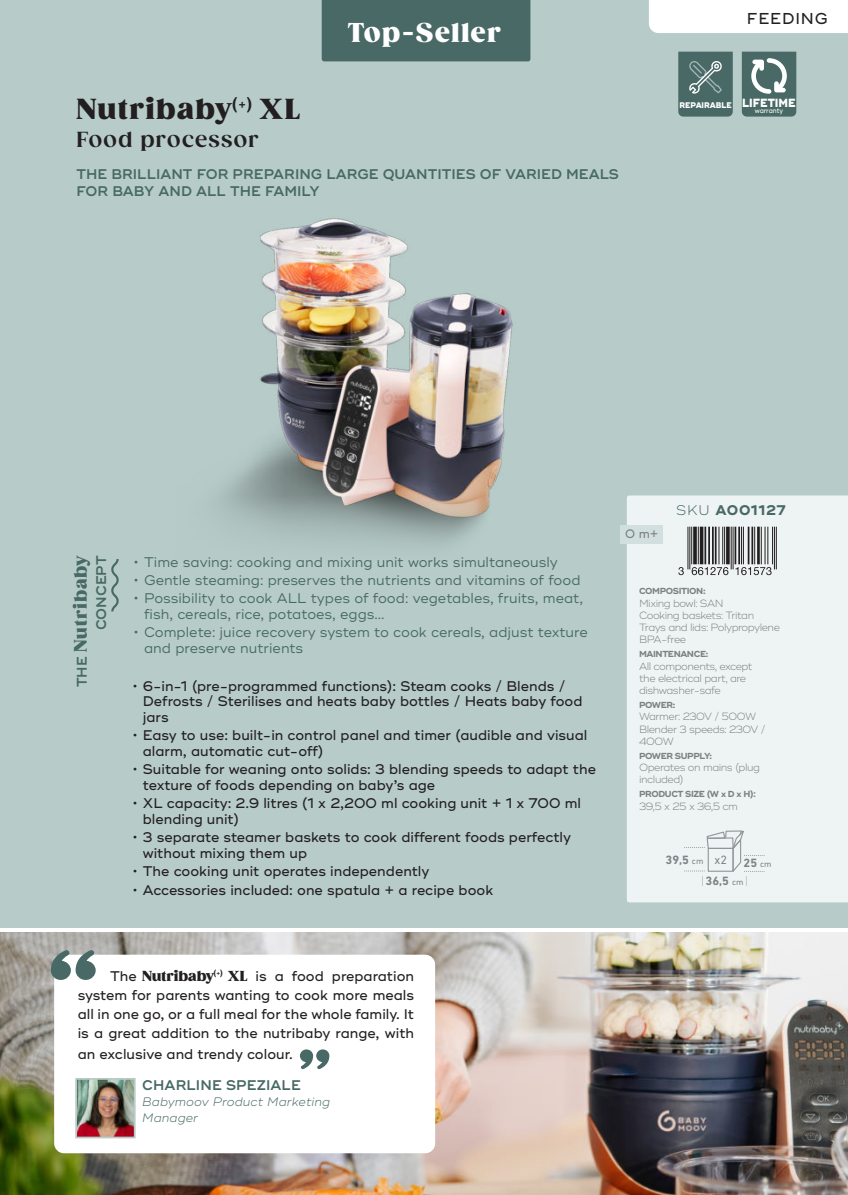
<style>
.page{position:relative;width:848px;height:1195px;background:#fff}
.page>*{position:absolute;margin:0;border:0;box-sizing:border-box;transform-origin:0 0}
.t1{font:800 28px "Gazpacho";letter-spacing:.05em;color:#231f20}
.t2{font:800 26.25px "Gazpacho";letter-spacing:.045em;color:#fff}
.t3{font:700 21px "Gazpacho";letter-spacing:.05em;color:#231f20}
.t4{font:800 17.5px "Gazpacho";letter-spacing:.05em;color:#486965}
.t5{font:500 15.75px "Ridley Grotesk";letter-spacing:.05em;color:#231f20}
.t6{font:500 14px/15.8px "Ridley Grotesk";color:#231f20}
.t7{font:14px/15.8px "Ridley Grotesk";color:#486965}
.t8{font:600 14px/16.8px "Ridley Grotesk";color:#486965}
.t9{font:700 14px "Ridley Grotesk";letter-spacing:.04em;color:#486965}
.t10{font:italic 300 12.25px/15.8px "Ridley Grotesk";letter-spacing:.005em;color:#486965}
.t11{font:700 12.25px/18.7px "DIN Next LT Pro";color:#808285}
.t12{font:500 12.25px "Ridley Grotesk";color:#7d8081}
.t13{font:800 11.9px "Ridley Grotesk";color:#fff;scale:.91 1}
.t14{font:300 10.5px/12.2px "Ridley Grotesk";letter-spacing:-.045em;color:#7d8081}
.t15{font:700 8.75px "Ridley Grotesk";letter-spacing:-.045em;color:#7d8081}
.t16{font:800 8.22px "Ridley Grotesk";color:#fff;scale:.92 1}
.t17{font:500 7px "Ridley Grotesk";color:#fff;scale:.91 1}
.s1{font-weight:300}
.s2{font-family:"Ridley Grotesk";font-weight:600;font-size:14px}
.s3{font-weight:400}
.s4{font-family:"Gazpacho";font-weight:800}
.s5{font-family:"Gazpacho";font-weight:500;font-size:10.5px}
.s6{font-weight:400;font-size:8.75px}
</style>
<div class="page">
<div style="left:0;top:0;width:847px;height:1195px;background:#b7ccc9"></div>
<div style="left:321px;top:0;width:209px;height:61px;background:#486965"></div>
<img style="left:260px;top:218px;width:253px;height:253px">
<svg style="left:243px;top:440px;width:51px;height:31px"></svg>
<svg style="left:218px;top:471px;width:282px;height:75px"></svg>
<img style="left:0;top:932px;width:847px;height:263px">
<div style="left:627px;top:495px;width:220px;height:407px;background:#eef4f3"></div>
<div style="left:620px;top:525px;width:42px;height:19px;background:#d1e0de"></div>
<hr style="left:691px;top:526px;width:1px;height:38px;background:#231f20">
<hr style="left:689px;top:526px;width:1px;height:43px;background:#231f20">
<hr style="left:687px;top:526px;width:1px;height:43px;background:#231f20">
<hr style="left:693px;top:526px;width:3px;height:38px;background:#231f20">
<hr style="left:697px;top:526px;width:1px;height:38px;background:#231f20">
<svg style="left:699px;top:526px;width:4px;height:38px"></svg>
<hr style="left:714px;top:526px;width:2px;height:38px;background:#231f20">
<hr style="left:711px;top:526px;width:2px;height:38px;background:#231f20">
<hr style="left:708px;top:526px;width:1px;height:38px;background:#231f20">
<hr style="left:704px;top:526px;width:2px;height:38px;background:#231f20">
<hr style="left:724px;top:526px;width:1px;height:38px;background:#231f20">
<hr style="left:722px;top:526px;width:1px;height:38px;background:#231f20">
<hr style="left:718px;top:526px;width:1px;height:38px;background:#231f20">
<hr style="left:726px;top:526px;width:3px;height:38px;background:#231f20">
<hr style="left:732px;top:526px;width:1px;height:43px;background:#231f20">
<hr style="left:730px;top:526px;width:1px;height:43px;background:#231f20">
<hr style="left:738px;top:526px;width:2px;height:38px;background:#231f20">
<hr style="left:734px;top:526px;width:2px;height:38px;background:#231f20">
<hr style="left:742px;top:526px;width:1px;height:38px;background:#231f20">
<hr style="left:741px;top:526px;width:1px;height:38px;background:#231f20">
<hr style="left:751px;top:526px;width:2px;height:38px;background:#231f20">
<hr style="left:747px;top:526px;width:2px;height:38px;background:#231f20">
<hr style="left:754px;top:526px;width:1px;height:38px;background:#231f20">
<hr style="left:757px;top:526px;width:2px;height:38px;background:#231f20">
<hr style="left:775px;top:526px;width:1px;height:43px;background:#231f20">
<hr style="left:773px;top:526px;width:1px;height:43px;background:#231f20">
<hr style="left:772px;top:526px;width:1px;height:38px;background:#231f20">
<hr style="left:767px;top:526px;width:1px;height:38px;background:#231f20">
<hr style="left:764px;top:526px;width:1px;height:38px;background:#231f20">
<hr style="left:760px;top:526px;width:1px;height:38px;background:#231f20">
<svg style="left:678px;top:567px;width:5px;height:8px"></svg>
<svg style="left:691px;top:567px;width:37px;height:8px"></svg>
<svg style="left:735px;top:567px;width:36px;height:8px"></svg>
<svg style="left:684px;top:827px;width:80px;height:59px;background:#e7ecec"></svg>
<hr style="left:0;top:928px;width:847px;height:4px;background:#fff">
<div style="left:54px;top:954px;width:381px;height:199px;background:#fff;border-radius:10px"></div>
<svg style="left:300px;top:1049px;width:29px;height:20px"></svg>
<img style="left:78px;top:1081px;width:55px;height:54px">
<div style="left:75px;top:1078px;width:61px;height:60px;border:2px solid #b7ccc9"></div>
<svg style="left:51px;top:949px;width:45px;height:31px"></svg>
<svg style="left:741px;top:52px;width:55px;height:65px;background:#64807d"></svg>
<svg style="left:678px;top:52px;width:54px;height:65px;background:#557370"></svg>
<svg style="left:111px;top:559px;width:8px;height:52px"></svg>
<svg style="left:0;top:1191px;width:3px;height:4px"></svg>
<div style="left:649px;top:0;width:198px;height:33px;background:#fff"></div>
<svg style="left:844px;top:1191px;width:4px;height:4px"></svg>
<h2 class="t2" style="left:347px;top:22px;width:154px">Top-Seller</h2>
<h1 class="t1" style="left:76px;top:91px;width:225px">Nutribaby<sup>(+)</sup> XL</h1>
<h3 class="t3" style="left:76px;top:131px;width:184px">Food processor</h3>
<p class="t8" style="left:76px;top:166px;width:544px">THE BRILLIANT FOR PREPARING LARGE QUANTITIES OF VARIED MEALS<br>FOR BABY AND ALL THE FAMILY</p>
<p class="t5" style="left:746px;top:10px;width:82px">FEEDING</p>
<p class="t16" style="left:679px;top:102px;width:59px">REPAIRABLE</p>
<p class="t13" style="left:741px;top:98px;width:61px">LIFETIME</p>
<p class="t17" style="left:754px;top:106px;width:33px">warranty</p>
<p class="t12" style="left:625px;top:527px;width:35px">0 m+</p>
<p class="t9" style="left:676px;top:503px;width:111px"><span class="s1">SKU</span> A001127</p>
<p class="t4" style="left:69px;top:687px;width:133px;rotate:-90deg"><span class="s2">THE</span> Nutribaby</p>
<p class="t8" style="left:93px;top:630px;width:76px;rotate:-90deg">CONCEPT</p>
<p class="t7" style="left:133px;top:555px;width:425px">• Time saving: cooking and mixing unit works simultaneously</p>
<p class="t7" style="left:133px;top:573px;width:448px">• Gentle steaming: preserves the nutrients and vitamins of food</p>
<p class="t7" style="left:144px;top:591px;width:440px;text-indent:-10px">• Possibility to cook ALL types of food: vegetables, fruits, meat, fish, cereals, rice, potatoes, eggs...</p>
<p class="t7" style="left:144px;top:625px;width:445px;text-indent:-10px">• Complete: juice recovery system to cook cereals, adjust texture and preserve nutrients</p>
<p class="t6" style="left:143px;top:677px;width:441px;text-indent:-10px"><span class="s3">•</span> 6-in-1 (pre-programmed functions): Steam cooks / Blends /<br>Defrosts / Sterilises and heats baby bottles / Heats baby food jars</p>
<p class="t6" style="left:143px;top:727px;width:446px;text-indent:-10px"><span class="s3">•</span> Easy to use: built-in control panel and timer (audible and visual alarm, automatic cut-off)</p>
<p class="t6" style="left:143px;top:761px;width:454px;text-indent:-10px"><span class="s3">•</span> Suitable for weaning onto solids: 3 blending speeds to adapt the texture of foods depending on baby’s age</p>
<p class="t6" style="left:143px;top:795px;width:439px;text-indent:-10px"><span class="s3">•</span> XL capacity: 2.9 litres (1 x 2,200 ml cooking unit + 1 x 700 ml blending unit)</p>
<p class="t6" style="left:143px;top:829px;width:429px;text-indent:-10px"><span class="s3">•</span> 3 separate steamer baskets to cook different foods perfectly without mixing them up</p>
<p class="t6" style="left:132px;top:863px;width:298px"><span class="s3">•</span> The cooking unit operates independently</p>
<p class="t6" style="left:132px;top:881px;width:362px"><span class="s3">•</span> Accessories included: one spatula + a recipe book</p>
<p class="t6" style="left:78px;top:966px;width:338px;line-height:19.2px;text-align:justify;text-indent:32px">The <span class="s4">Nutribaby</span><sup>(+)</sup> <span class="s4">XL</span> is a food preparation system for parents wanting to cook more meals all in one go, or a full meal for the whole family. It is a great addition to the nutribaby range, with</p>
<p class="t6" style="left:78px;top:1046px;width:217px">an exclusive and trendy colour.</p>
<p class="t8" style="left:142px;top:1076px;width:160px">CHARLINE SPEZIALE</p>
<p class="t10" style="left:142px;top:1094px;width:189px">Babymoov Product Marketing<br>Manager</p>
<p class="t15" style="left:639px;top:587px;width:68px">COMPOSITION:</p>
<p class="t14" style="left:639px;top:597px;width:142px">Mixing bowl: SAN<br>Cooking baskets: Tritan<br>Trays and lids: Polypropylene<br>BPA-free</p>
<p class="t15" style="left:639px;top:650px;width:71px">MAINTENANCE:</p>
<p class="t14" style="left:639px;top:660px;width:115px">All components, except the electrical part, are dishwasher-safe</p>
<p class="t15" style="left:639px;top:701px;width:38px">POWER:</p>
<p class="t14" style="left:639px;top:711px;width:128px">Warmer: 230V / 500W<br>Blender 3 speeds: 230V /<br>400W</p>
<p class="t15" style="left:639px;top:751px;width:74px">POWER SUPPLY:</p>
<p class="t14" style="left:639px;top:762px;width:122px">Operates on mains (plug included)</p>
<p class="t15" style="left:639px;top:790px;width:119px">PRODUCT SIZE (W x D x H)<span class="s5">:</span></p>
<p class="t14" style="left:639px;top:800px;width:100px">39,5 x 25 x 36,5 cm</p>
<p class="t11" style="left:665px;top:850px;width:63px">39,5 <span class="s6">cm</span> <span class="s3">x2</span></p>
<p class="t11" style="left:705px;top:853px;width:67px;text-indent:38px">25 <span class="s6">cm<br></span>36,5 <span class="s6">cm</span></p>
</div>
